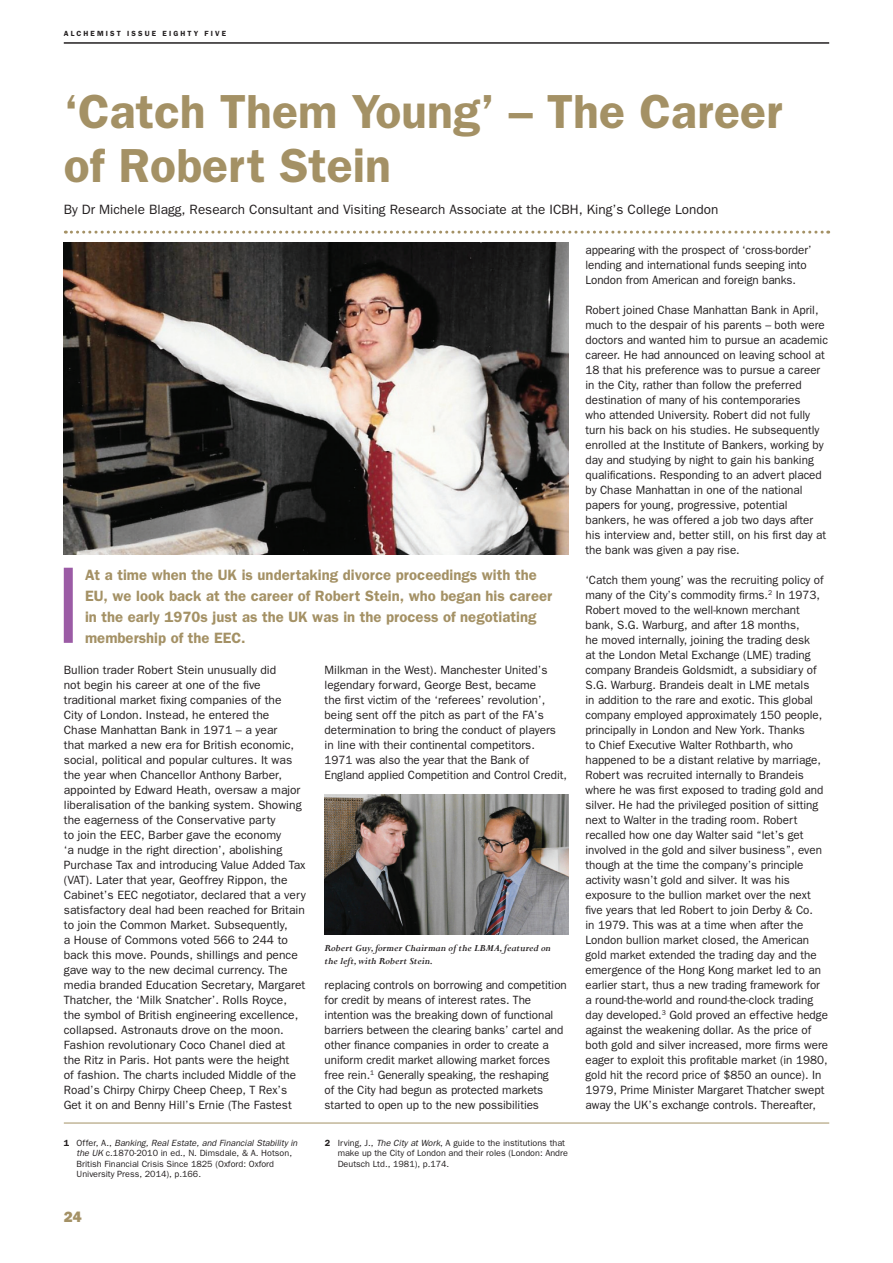
<style>
.page{position:relative;width:893px;height:1263px;background:#fff}
.page>*{position:absolute;margin:0;border:0;box-sizing:border-box;transform-origin:0 0}
.t1{font:600 48px/54px "Franklin Gothic";color:#a49165}
.t2{font:600 15px/21px "Franklin Gothic";letter-spacing:.005em;color:#a49165}
.t3{font:800 15px "Franklin Gothic";color:#a49165}
.t4{font:13.5px "Franklin Gothic";color:#231f20}
.t5{font:12px/15px "Franklin Gothic";color:#231f20}
.t6{font:italic 700 10.5px/13.5px "Perpetua";color:#231f20}
.t7{font:9px/10.5px "Franklin Gothic";color:#231f20}
.t8{font:600 7.5px "Franklin Gothic";letter-spacing:.28em;color:#231f20}
.s1{font-weight:600}
.s2{font-style:italic}
</style>
<div class="page">
<hr style="left:64px;top:42px;width:765px;height:2px;background:#231f20">
<svg style="left:65px;top:231px;width:764px;height:3px"></svg>
<div style="left:64px;top:568px;width:9px;height:75px;background:#9b5ba5"></div>
<hr style="left:64px;top:1123px;width:765px;height:1px;background:#a49165">
<img style="left:64px;top:242px;width:504px;height:313px">
<img style="left:325px;top:794px;width:243px;height:141px">
<p class="t8" style="left:64px;top:29px;width:164px">ALCHEMIST ISSUE EIGHTY FIVE</p>
<h1 class="t1" style="left:64px;top:83px;width:720px">‘Catch Them Young’ – The Career of Robert Stein</h1>
<p class="t4" style="left:64px;top:201px;width:656px">By Dr Michele Blagg, Research Consultant and Visiting Research Associate at the ICBH, King’s College London</p>
<p class="t2" style="left:85px;top:564px;width:469px">At a time when the UK is undertaking divorce proceedings with the EU, we look back at the career of Robert Stein, who began his career in the early 1970s just as the UK was in the process of negotiating membership of the EEC.</p>
<p class="t5" style="left:64px;top:662px;width:244px">Bullion trader Robert Stein unusually did<br>not begin his career at one of the five traditional market fixing companies of the<br>City of London. Instead, he entered the<br>Chase Manhattan Bank in 1971 – a year<br>that marked a new era for British economic, social, political and popular cultures. It was the year when Chancellor Anthony Barber, appointed by Edward Heath, oversaw a major liberalisation of the banking system. Showing the eagerness of the Conservative party<br>to join the EEC, Barber gave the economy<br>‘a nudge in the right direction’, abolishing Purchase Tax and introducing Value Added Tax (VAT). Later that year, Geoffrey Rippon, the Cabinet’s EEC negotiator, declared that a very satisfactory deal had been reached for Britain to join the Common Market. Subsequently,<br>a House of Commons voted 566 to 244 to back this move. Pounds, shillings and pence gave way to the new decimal currency. The media branded Education Secretary, Margaret Thatcher, the ‘Milk Snatcher’. Rolls Royce, the symbol of British engineering excellence, collapsed. Astronauts drove on the moon.<br>Fashion revolutionary Coco Chanel died at<br>the Ritz in Paris. Hot pants were the height<br>of fashion. The charts included Middle of the Road’s Chirpy Chirpy Cheep Cheep, T Rex’s Get it on and Benny Hill’s Ernie (The Fastest</p>
<p class="t5" style="left:325px;top:662px;width:244px">Milkman in the West). Manchester United’s legendary forward, George Best, became<br>the first victim of the ‘referees’ revolution’, being sent off the pitch as part of the FA’s determination to bring the conduct of players in line with their continental competitors.<br>1971 was also the year that the Bank of England applied Competition and Control Credit,</p>
<p class="t6" style="left:325px;top:941px;width:228px">Robert Guy, former Chairman of the LBMA, featured on the left, with Robert Stein.</p>
<p class="t5" style="left:325px;top:977px;width:244px">replacing controls on borrowing and competition for credit by means of interest rates. The intention was the breaking down of functional barriers between the clearing banks’ cartel and other finance companies in order to create a uniform credit market allowing market forces free rein.<sup>1</sup> Generally speaking, the reshaping<br>of the City had begun as protected markets started to open up to the new possibilities</p>
<p class="t7" style="left:77px;top:1137px;width:222px;text-indent:-13px"><span class="s1">1</span> Offer, A., <span class="s2">Banking, Real Estate, and Financial Stability in the UK</span> c.1870-2010 in ed., N. Dimsdale, &amp; A. Hotson, British Financial Crisis Since 1825 (Oxford: Oxford University Press, 2014), p.166.</p>
<p class="t7" style="left:338px;top:1137px;width:232px;text-indent:-13px"><span class="s1">2</span> Irving, J., <span class="s2">The City at Work</span>, A guide to the institutions that make up the City of London and their roles (London: Andre<br>Deutsch Ltd., 1981), p.174.</p>
<p class="t3" style="left:64px;top:1208px;width:19px">24</p>
<p class="t5" style="left:585px;top:242px;width:228px">appearing with the prospect of ‘cross-border’ lending and international funds seeping into<br>London from American and foreign banks.</p>
<p class="t5" style="left:585px;top:302px;width:244px">Robert joined Chase Manhattan Bank in April, much to the despair of his parents – both were doctors and wanted him to pursue an academic career. He had announced on leaving school at 18 that his preference was to pursue a career in the City, rather than follow the preferred destination of many of his contemporaries<br>who attended University. Robert did not fully turn his back on his studies. He subsequently enrolled at the Institute of Bankers, working by day and studying by night to gain his banking qualifications. Responding to an advert placed by Chase Manhattan in one of the national papers for young, progressive, potential bankers, he was offered a job two days after his interview and, better still, on his first day at the bank was given a pay rise.</p>
<p class="t5" style="left:585px;top:572px;width:244px">‘Catch them young’ was the recruiting policy of many of the City’s commodity firms.<sup>2</sup> In 1973, Robert moved to the well-known merchant bank, S.G. Warburg, and after 18 months,<br>he moved internally, joining the trading desk<br>at the London Metal Exchange (LME) trading company Brandeis Goldsmidt, a subsidiary of S.G. Warburg. Brandeis dealt in LME metals<br>in addition to the rare and exotic. This global company employed approximately 150 people, principally in London and New York. Thanks<br>to Chief Executive Walter Rothbarth, who happened to be a distant relative by marriage, Robert was recruited internally to Brandeis where he was first exposed to trading gold and silver. He had the privileged position of sitting next to Walter in the trading room. Robert recalled how one day Walter said “let’s get involved in the gold and silver business”, even though at the time the company’s principle activity wasn’t gold and silver. It was his exposure to the bullion market over the next five years that led Robert to join Derby &amp; Co.<br>in 1979. This was at a time when after the London bullion market closed, the American gold market extended the trading day and the emergence of the Hong Kong market led to an earlier start, thus a new trading framework for a round-the-world and round-the-clock trading day developed.<sup>3</sup> Gold proved an effective hedge against the weakening dollar. As the price of both gold and silver increased, more firms were eager to exploit this profitable market (in 1980, gold hit the record price of $850 an ounce). In 1979, Prime Minister Margaret Thatcher swept away the UK’s exchange controls. Thereafter,</p>
</div>
